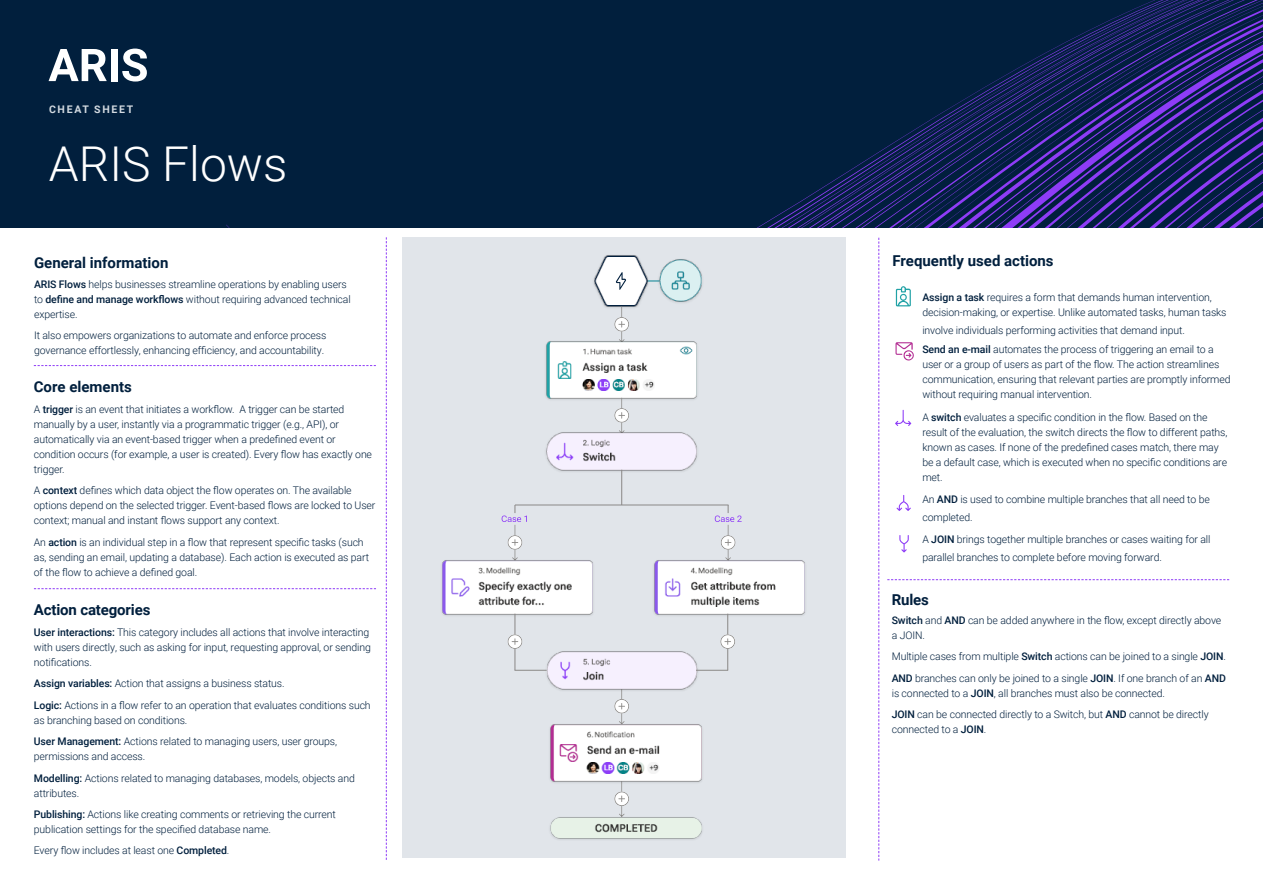
<style>
.page{position:relative;width:1263px;height:893px;background:#fff}
.page>*{position:absolute;margin:0;border:0;box-sizing:border-box;transform-origin:0 0}
.h1-L_-_Headline_32_40__light{font:300 48px "Roboto";color:#fff}
.Body_1_-_9_12__Dark{font:700 15px "Roboto";letter-spacing:-.01em;color:#011f3d}
.Headline_2_-_14_18__Sense{font:700 15px "Roboto";color:#011f3d}
.Subhead_1_-_14_18__Sense{font:700 15px "Roboto";color:#011f3d}
.Body_1_-_9_12__Dark-2{font:300 10.5px/15px "Roboto";letter-spacing:-.01em;color:#011f3d}
.overline_-_7_9__light{font:700 10.5px "Roboto";letter-spacing:.16em;color:#d2d9e0}
.s1{font-weight:500}
</style>
<div class="page">
<div style="left:0;top:0;width:1263px;height:227px;background:#011f3d"></div>
<svg style="left:226px;top:0;width:1037px;height:227px"></svg>
<svg style="left:386px;top:237px;width:1px;height:623px"></svg>
<svg style="left:878px;top:238px;width:1px;height:623px"></svg>
<svg style="left:49px;top:49px;width:58px;height:32px"></svg>
<div style="left:111px;top:49px;width:6px;height:32px;background:#fff"></div>
<svg style="left:122px;top:49px;width:25px;height:33px"></svg>
<svg style="left:34px;top:365px;width:342px;height:1px"></svg>
<svg style="left:887px;top:579px;width:342px;height:1px"></svg>
<svg style="left:896px;top:286px;width:15px;height:20px"></svg>
<svg style="left:895px;top:342px;width:18px;height:18px"></svg>
<svg style="left:895px;top:410px;width:16px;height:16px"></svg>
<svg style="left:896px;top:495px;width:15px;height:16px"></svg>
<svg style="left:899px;top:535px;width:10px;height:17px"></svg>
<svg style="left:34px;top:588px;width:342px;height:1px"></svg>
<div style="left:401px;top:237px;width:444px;height:621px;background:#e1e5ea"></div>
<img style="left:594px;top:255px;width:57px;height:53px">
<svg style="left:616px;top:272px;width:10px;height:18px"></svg>
<img style="left:657px;top:259px;width:45px;height:44px">
<svg style="left:614px;top:307px;width:15px;height:33px"></svg>
<img style="left:546px;top:340px;width:151px;height:60px">
<svg style="left:614px;top:398px;width:15px;height:34px"></svg>
<img style="left:546px;top:432px;width:151px;height:42px">
<hr style="left:515px;top:505px;width:213px;height:1px;background:#8a8886">
<hr style="left:621px;top:470px;width:1px;height:35px;background:#8a8886">
<svg style="left:502px;top:505px;width:25px;height:54px"></svg>
<svg style="left:715px;top:505px;width:27px;height:54px"></svg>
<svg style="left:614px;top:786px;width:15px;height:30px"></svg>
<img style="left:550px;top:816px;width:152px;height:24px">
<img style="left:550px;top:724px;width:152px;height:62px">
<svg style="left:614px;top:693px;width:15px;height:31px"></svg>
<img style="left:442px;top:559px;width:151px;height:59px">
<img style="left:654px;top:559px;width:151px;height:59px">
<img style="left:544px;top:651px;width:155px;height:42px">
<hr style="left:515px;top:614px;width:1px;height:56px;background:#8a8886">
<svg style="left:507px;top:634px;width:15px;height:15px"></svg>
<hr style="left:696px;top:670px;width:32px;height:1px;background:#8a8886">
<hr style="left:515px;top:670px;width:32px;height:1px;background:#8a8886">
<hr style="left:727px;top:614px;width:1px;height:56px;background:#8a8886">
<svg style="left:720px;top:634px;width:15px;height:15px"></svg>
<p class="overline_-_7_9__light" style="left:49px;top:102px;width:86px">CHEAT SHEET</p>
<p class="h1-L_-_Headline_32_40__light" style="left:49px;top:130px;width:240px">ARIS Flows</p>
<p class="Headline_2_-_14_18__Sense" style="left:34px;top:253px;width:136px">General information</p>
<p class="Body_1_-_9_12__Dark-2" style="left:34px;top:276px;width:318px"><span class="s1">ARIS Flows</span> helps businesses streamline operations by enabling users to <span class="s1">define and manage workflows</span> without requiring advanced technical expertise.</p>
<p class="Body_1_-_9_12__Dark-2" style="left:34px;top:327px;width:294px">It also empowers organizations to automate and enforce process governance effortlessly, enhancing efficiency, and accountability.</p>
<p class="Body_1_-_9_12__Dark" style="left:34px;top:376px;width:100px">Core elements</p>
<p class="Body_1_-_9_12__Dark-2" style="left:34px;top:401px;width:340px">A <span class="s1">trigger</span> is an event that initiates a workflow. A trigger can be started manually by a user, instantly via a programmatic trigger (e.g., API), or automatically via an event-based trigger when a predefined event or condition occurs (for example, a user is created). Every flow has exactly one trigger.</p>
<p class="Body_1_-_9_12__Dark-2" style="left:34px;top:483px;width:343px">A <span class="s1">context</span> defines which data object the flow operates on. The available options depend on the selected trigger. Event-based flows are locked to User context; manual and instant flows support any context.</p>
<p class="Body_1_-_9_12__Dark-2" style="left:34px;top:534px;width:337px">An <span class="s1">action</span> is an individual step in a flow that represent specific tasks (such as, sending an email, updating a database). Each action is executed as part of the flow to achieve a defined goal.</p>
<p class="Body_1_-_9_12__Dark" style="left:34px;top:599px;width:118px">Action categories</p>
<p class="Body_1_-_9_12__Dark-2" style="left:34px;top:624px;width:338px"><span class="s1">User interactions:</span> This category includes all actions that involve interacting with users directly, such as asking for input, requesting approval, or sending notifications.</p>
<p class="Body_1_-_9_12__Dark-2" style="left:34px;top:676px;width:252px"><span class="s1">Assign variables:</span> Action that assigns a business status.</p>
<p class="Body_1_-_9_12__Dark-2" style="left:34px;top:697px;width:338px"><span class="s1">Logic:</span> Actions in a flow refer to an operation that evaluates conditions such as branching based on conditions.</p>
<p class="Body_1_-_9_12__Dark-2" style="left:34px;top:734px;width:305px"><span class="s1">User Management:</span> Actions related to managing users, user groups, permissions and access.</p>
<p class="Body_1_-_9_12__Dark-2" style="left:34px;top:770px;width:323px"><span class="s1">Modelling:</span> Actions related to managing databases, models, objects and attributes.</p>
<p class="Body_1_-_9_12__Dark-2" style="left:34px;top:806px;width:304px"><span class="s1">Publishing:</span> Actions like creating comments or retrieving the current publication settings for the specified database name.</p>
<p class="Body_1_-_9_12__Dark-2" style="left:34px;top:843px;width:197px">Every flow includes at least one <span class="s1">Completed</span>.</p>
<p class="Subhead_1_-_14_18__Sense" style="left:892px;top:251px;width:163px">Frequently used actions</p>
<p class="Body_1_-_9_12__Dark-2" style="left:922px;top:290px;width:306px"><span class="s1">Assign a task</span> requires a form that demands human intervention, decision-making, or expertise. Unlike automated tasks, human tasks</p>
<p class="Body_1_-_9_12__Dark-2" style="left:922px;top:323px;width:264px">involve individuals performing activities that demand input.</p>
<p class="Body_1_-_9_12__Dark-2" style="left:922px;top:342px;width:310px"><span class="s1">Send an e-mail</span> automates the process of triggering an email to a user or a group of users as part of the flow. The action streamlines communication, ensuring that relevant parties are promptly informed without requiring manual intervention.</p>
<p class="Body_1_-_9_12__Dark-2" style="left:922px;top:409px;width:307px">A <span class="s1">switch</span> evaluates a specific condition in the flow. Based on the result of the evaluation, the switch directs the flow to different paths, known as cases. If none of the predefined cases match, there may be a default case, which is executed when no specific conditions are met.</p>
<p class="Body_1_-_9_12__Dark-2" style="left:922px;top:490px;width:289px;line-height:18px">An <span class="s1">AND</span> is used to combine multiple branches that all need to be completed.</p>
<p class="Body_1_-_9_12__Dark-2" style="left:922px;top:530px;width:290px;line-height:18px">A <span class="s1">JOIN</span> brings together multiple branches or cases waiting for all parallel branches to complete before moving forward.</p>
<p class="Headline_2_-_14_18__Sense" style="left:892px;top:589px;width:39px">Rules</p>
<p class="Body_1_-_9_12__Dark-2" style="left:892px;top:612px;width:331px"><span class="s1">Switch</span> and <span class="s1">AND</span> can be added anywhere in the flow, except directly above a JOIN.</p>
<p class="Body_1_-_9_12__Dark-2" style="left:892px;top:649px;width:336px">Multiple cases from multiple <span class="s1">Switch</span> actions can be joined to a single <span class="s1">JOIN</span>.</p>
<p class="Body_1_-_9_12__Dark-2" style="left:892px;top:670px;width:336px"><span class="s1">AND</span> branches can only be joined to a single <span class="s1">JOIN</span>. If one branch of an <span class="s1">AND </span>is connected to a <span class="s1">JOIN</span>, all branches must also be connected.</p>
<p class="Body_1_-_9_12__Dark-2" style="left:892px;top:706px;width:318px"><span class="s1">JOIN</span> can be connected directly to a Switch, but <span class="s1">AND</span> cannot be directly connected to a <span class="s1">JOIN</span>.</p>
</div>
